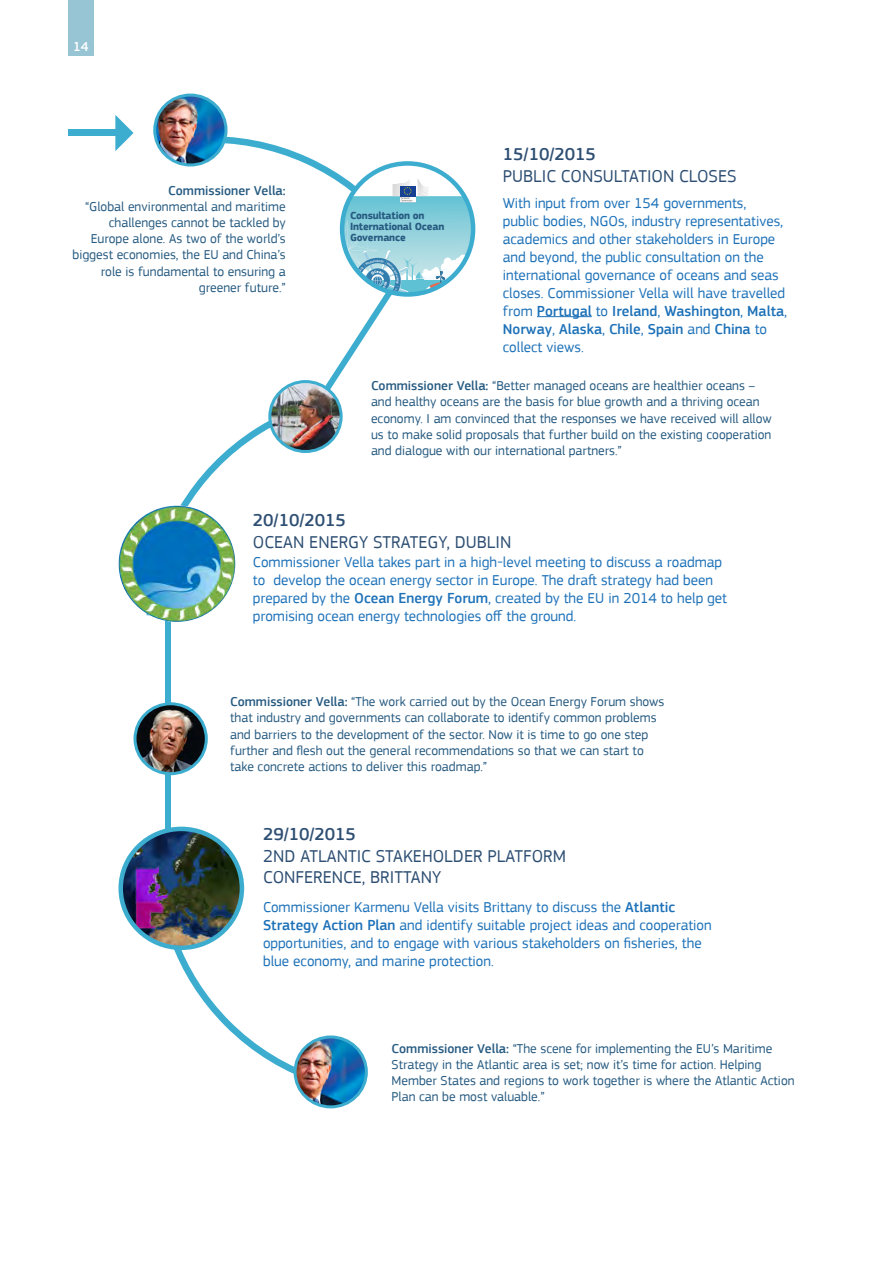
<style>
.page{position:relative;width:893px;height:1263px;background:#fff}
.page>*{position:absolute;margin:0;border:0;box-sizing:border-box;transform-origin:0 0}
.t1{font:18px/21.6px "PF Square Sans Pro";color:#2e4f73}
.t2{font:500 18px "PF Square Sans Pro";color:#2e4f73}
.txt{font:15px/18px "PF Square Sans Pro";color:#1d71b8}
.txt-2{font:13.5px/16.2px "PF Square Sans Pro";color:#275b81}
.t3{font:500 13.5px "PF Square Sans Pro";color:#fff}
.t4{font:700 10.8px/11.2px "PF Square Sans Pro";letter-spacing:-.02em;color:#275b81}
.s1{font-weight:500}
</style>
<div class="page">
<div style="left:68px;top:0;width:26px;height:55px;background:#98c5d4"></div>
<svg style="left:115px;top:115px;width:19px;height:36px"></svg>
<div style="left:68px;top:130px;width:56px;height:6px;background:#3cadcf"></div>
<div style="left:165px;top:554px;width:6px;height:306px;background:#3cadcf"></div>
<svg style="left:165px;top:872px;width:156px;height:210px"></svg>
<img style="left:155px;top:95px;width:69px;height:40px">
<div style="left:153px;top:94px;width:75px;height:72px;border:3px solid #3cadcf;border-radius:50%"></div>
<img style="left:135px;top:704px;width:70px;height:70px">
<div style="left:134px;top:702px;width:74px;height:73px;border:3px solid #3cadcf;border-radius:50%"></div>
<img style="left:295px;top:1037px;width:71px;height:69px">
<div style="left:294px;top:1035px;width:74px;height:73px;border:3px solid #3cadcf;border-radius:50%"></div>
<img style="left:118px;top:505px;width:117px;height:117px;border-radius:58px">
<img style="left:122px;top:829px;width:120px;height:119px">
<div style="left:118px;top:827px;width:126px;height:123px;border:4px solid #3cadcf;border-radius:50%"></div>
<hr style="left:537px;top:316px;width:55px;height:1px;background:#1d71b8">
<svg style="left:147px;top:135px;width:326px;height:480px"></svg>
<p class="t3" style="left:73px;top:39px;width:17px">14</p>
<p class="txt-2" style="left:73px;top:182px;width:215px;text-align:right"><span class="s1">Commissioner Vella:<br></span>“Global environmental and maritime challenges cannot be tackled by<br>Europe alone. As two of the world’s biggest economies, the EU and China’s role is fundamental to ensuring a greener future.”</p>
<p class="t4" style="left:350px;top:210px;width:96px">Consultation on<br>International Ocean<br>Governance</p>
<p class="t2" style="left:503px;top:144px;width:94px">15/10/2015</p>
<p class="t1" style="left:503px;top:165px;width:235px">PUBLIC CONSULTATION CLOSES</p>
<p class="txt" style="left:503px;top:194px;width:286px">With input from over 154 governments,<br>public bodies, NGOs, industry representatives, academics and other stakeholders in Europe and beyond, the public consultation on the international governance of oceans and seas closes. Commissioner Vella will have travelled from <span class="s1">Portugal</span> to <span class="s1">Ireland</span>, <span class="s1">Washington</span>, <span class="s1">Malta</span>, <span class="s1">Norway</span>, <span class="s1">Alaska</span>, <span class="s1">Chile</span>, <span class="s1">Spain</span> and <span class="s1">China</span> to collect views.</p>
<p class="txt-2" style="left:371px;top:378px;width:402px"><span class="s1">Commissioner Vella:</span> “Better managed oceans are healthier oceans – and healthy oceans are the basis for blue growth and a thriving ocean economy. I am convinced that the responses we have received will allow us to make solid proposals that further build on the existing cooperation and dialogue with our international partners.”</p>
<p class="t2" style="left:253px;top:509px;width:94px">20/10/2015</p>
<p class="t1" style="left:253px;top:531px;width:260px">OCEAN ENERGY STRATEGY, DUBLIN</p>
<p class="txt" style="left:253px;top:553px;width:476px">Commissioner Vella takes part in a high-level meeting to discuss a roadmap to develop the ocean energy sector in Europe. The draft strategy had been prepared by the <span class="s1">Ocean Energy Forum</span>, created by the EU in 2014 to help get promising ocean energy technologies off the ground.</p>
<p class="txt-2" style="left:230px;top:694px;width:436px"><span class="s1">Commissioner Vella:</span> “The work carried out by the Ocean Energy Forum shows that industry and governments can collaborate to identify common problems and barriers to the development of the sector. Now it is time to go one step further and flesh out the general recommendations so that we can start to take concrete actions to deliver this roadmap.”</p>
<p class="t2" style="left:263px;top:824px;width:94px">29/10/2015</p>
<p class="t1" style="left:263px;top:845px;width:304px">2ND ATLANTIC STAKEHOLDER PLATFORM<br>CONFERENCE, BRITTANY</p>
<p class="txt" style="left:263px;top:898px;width:450px">Commissioner Karmenu Vella visits Brittany to discuss the <span class="s1">Atlantic Strategy Action Plan</span> and identify suitable project ideas and cooperation opportunities, and to engage with various stakeholders on fisheries, the blue economy, and marine protection.</p>
<p class="txt-2" style="left:392px;top:1040px;width:405px"><span class="s1">Commissioner Vella:</span> “The scene for implementing the EU’s Maritime Strategy in the Atlantic area is set; now it’s time for action. Helping Member States and regions to work together is where the Atlantic Action Plan can be most valuable.”</p>
</div>
